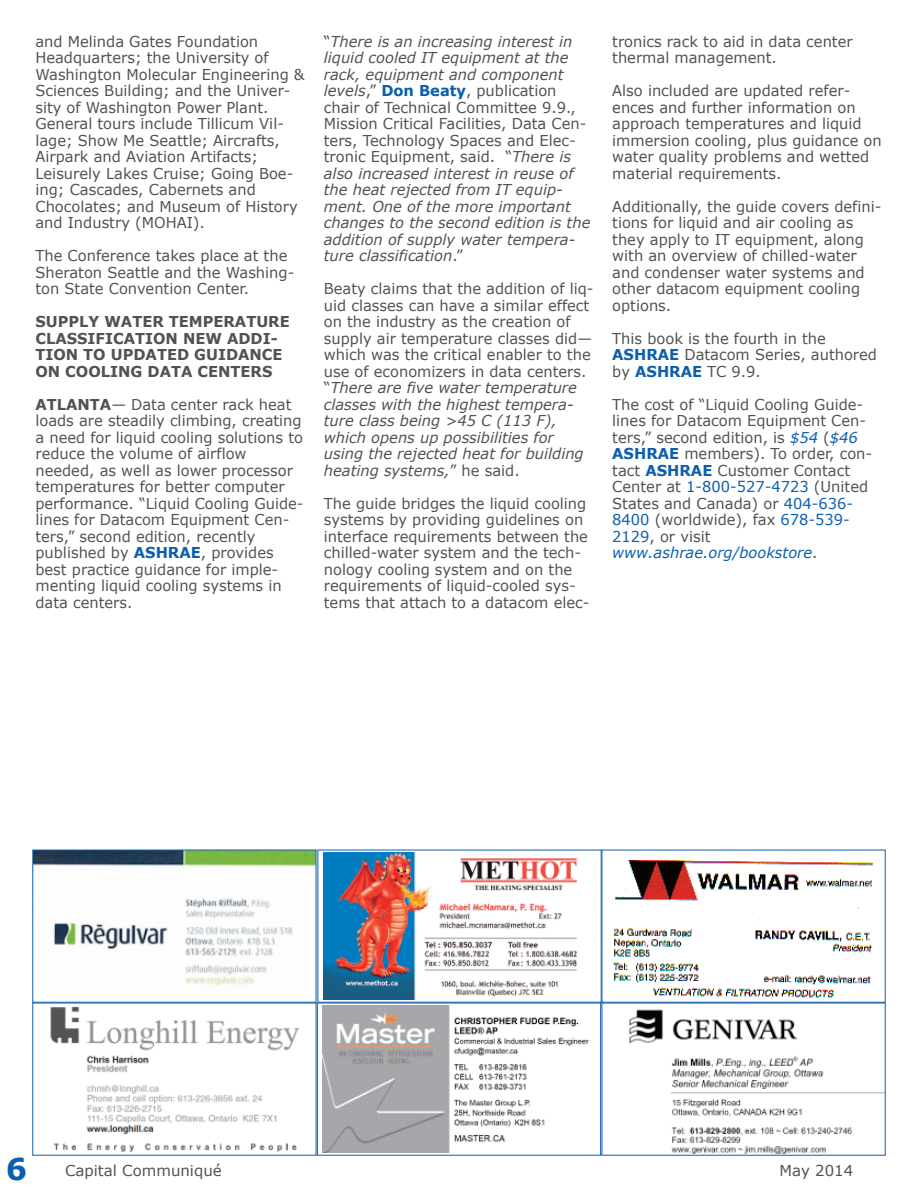
<style>
.page{position:relative;width:918px;height:1188px;background:#fff}
.page>*{position:absolute;margin:0;border:0;box-sizing:border-box;transform-origin:0 0}
.t1{font:700 30px "Verdana";color:#0d5fad}
.t2{font:15px/16.5px "Verdana";color:#505450}
.t3{font:italic 15px/16.5px "Verdana";color:#505450}
.t4{font:700 15px/16.5px "Verdana";color:#505450}
.s1{font-weight:700}
.s2{font-weight:700;color:#0d5fad}
.s3{font-style:normal}
.s4{font-weight:700;font-style:normal;color:#0d5fad}
.s5{font-style:italic}
.s6{font-style:italic;color:#0d5fad}
.s7{color:#0d5fad}
</style>
<div class="page">
<img style="left:34px;top:852px;width:280px;height:134px">
<div style="left:32px;top:850px;width:284px;height:153px;border:1px solid #0d5fad"></div>
<img style="left:323px;top:853px;width:273px;height:147px">
<div style="left:318px;top:850px;width:284px;height:153px;border:1px solid #0d5fad"></div>
<img style="left:613px;top:859px;width:260px;height:139px">
<div style="left:602px;top:850px;width:284px;height:153px;border:1px solid #0d5fad"></div>
<img style="left:50px;top:1006px;width:250px;height:147px">
<img style="left:323px;top:1006px;width:267px;height:147px">
<div style="left:317px;top:1003px;width:284px;height:153px;border:1px solid #0d5fad"></div>
<svg style="left:629px;top:1009px;width:255px;height:145px"></svg>
<p class="t2" style="left:35px;top:33px;width:271px">and Melinda Gates Foundation<br>Headquarters; the University of<br>Washington Molecular Engineering &amp;<br>Sciences Building; and the Univer&shy;sity of Washington Power Plant.<br>General tours include Tillicum Vil&shy;lage; Show Me Seattle; Aircrafts,<br>Airpark and Aviation Artifacts;<br>Leisurely Lakes Cruise; Going Boe&shy;ing; Cascades, Cabernets and<br>Chocolates; and Museum of History and Industry (MOHAI).</p>
<p class="t2" style="left:35px;top:247px;width:260px">The Conference takes place at the<br>Sheraton Seattle and the Washing&shy;ton State Convention Center.</p>
<p class="t4" style="left:35px;top:313px;width:256px">SUPPLY WATER TEMPERATURE<br>CLASSIFICATION NEW ADDI-<br>TION TO UPDATED GUIDANCE<br>ON COOLING DATA CENTERS</p>
<p class="t2" style="left:35px;top:396px;width:270px"><span class="s1">ATLANTA</span>— Data center rack heat loads are steadily climbing, creating a need for liquid cooling solutions to reduce the volume of airflow needed, as well as lower processor temperatures for better computer performance. “Liquid Cooling Guide&shy;lines for Datacom Equipment Cen&shy;ters,” second edition, recently published by <span class="s2">ASHRAE</span>, provides best practice guidance for imple&shy;menting liquid cooling systems in data centers.</p>
<p class="t3" style="left:324px;top:33px;width:268px"><span class="s3">“</span>There is an increasing interest in liquid cooled IT equipment at the rack, equipment and component levels<span class="s3">,”</span> <span class="s4">Don Beaty</span><span class="s3">, publication chair of Technical Committee 9.9., Mission Critical Facilities, Data Cen&shy;ters, Technology Spaces and Elec&shy;tronic Equipment, said. “</span>There is also increased interest in reuse of the heat rejected from IT equip&shy;ment. One of the more important changes to the second edition is the addition of supply water tempera&shy;ture classification<span class="s3">.”</span></p>
<p class="t2" style="left:324px;top:280px;width:271px">Beaty claims that the addition of liq&shy;uid classes can have a similar effect on the industry as the creation of supply air temperature classes did— which was the critical enabler to the use of economizers in data centers. “<span class="s5">There are five water temperature classes with the highest tempera&shy;ture class being &gt;45 C (113 F), which opens up possibilities for using the rejected heat for building heating systems,</span>” he said.</p>
<p class="t2" style="left:324px;top:495px;width:267px">The guide bridges the liquid cooling systems by providing guidelines on interface requirements between the chilled-water system and the tech&shy;nology cooling system and on the requirements of liquid-cooled sys&shy;tems that attach to a datacom elec-</p>
<p class="t2" style="left:612px;top:33px;width:242px">tronics rack to aid in data center thermal management.</p>
<p class="t2" style="left:612px;top:82px;width:271px">Also included are updated refer&shy;ences and further information on approach temperatures and liquid immersion cooling, plus guidance on water quality problems and wetted material requirements.</p>
<p class="t2" style="left:612px;top:198px;width:271px">Additionally, the guide covers defini&shy;tions for liquid and air cooling as they apply to IT equipment, along with an overview of chilled-water and condenser water systems and other datacom equipment cooling options.</p>
<p class="t2" style="left:612px;top:330px;width:266px">This book is the fourth in the<br><span class="s2">ASHRAE</span> Datacom Series, authored by <span class="s2">ASHRAE</span> TC 9.9.</p>
<p class="t2" style="left:612px;top:396px;width:261px">The cost of “Liquid Cooling Guide&shy;lines for Datacom Equipment Cen&shy;ters,” second edition, is <span class="s6">$54</span> (<span class="s6">$46<br></span><span class="s2">ASHRAE</span> members). To order, con&shy;tact <span class="s2">ASHRAE</span> Customer Contact<br>Center at <span class="s7">1-800-527-4723</span> (United<br>States and Canada) or <span class="s7">404-636-<br>8400</span> (worldwide), fax <span class="s7">678-539-<br>2129</span>, or visit <span class="s6">www.ashrae.org/bookstore</span>.</p>
<h1 class="t1" style="left:6px;top:1150px;width:23px">6</h1>
<p class="t2" style="left:65px;top:1162px;width:158px">Capital Communiqué</p>
<p class="t2" style="left:780px;top:1162px;width:75px">May 2014</p>
</div>
